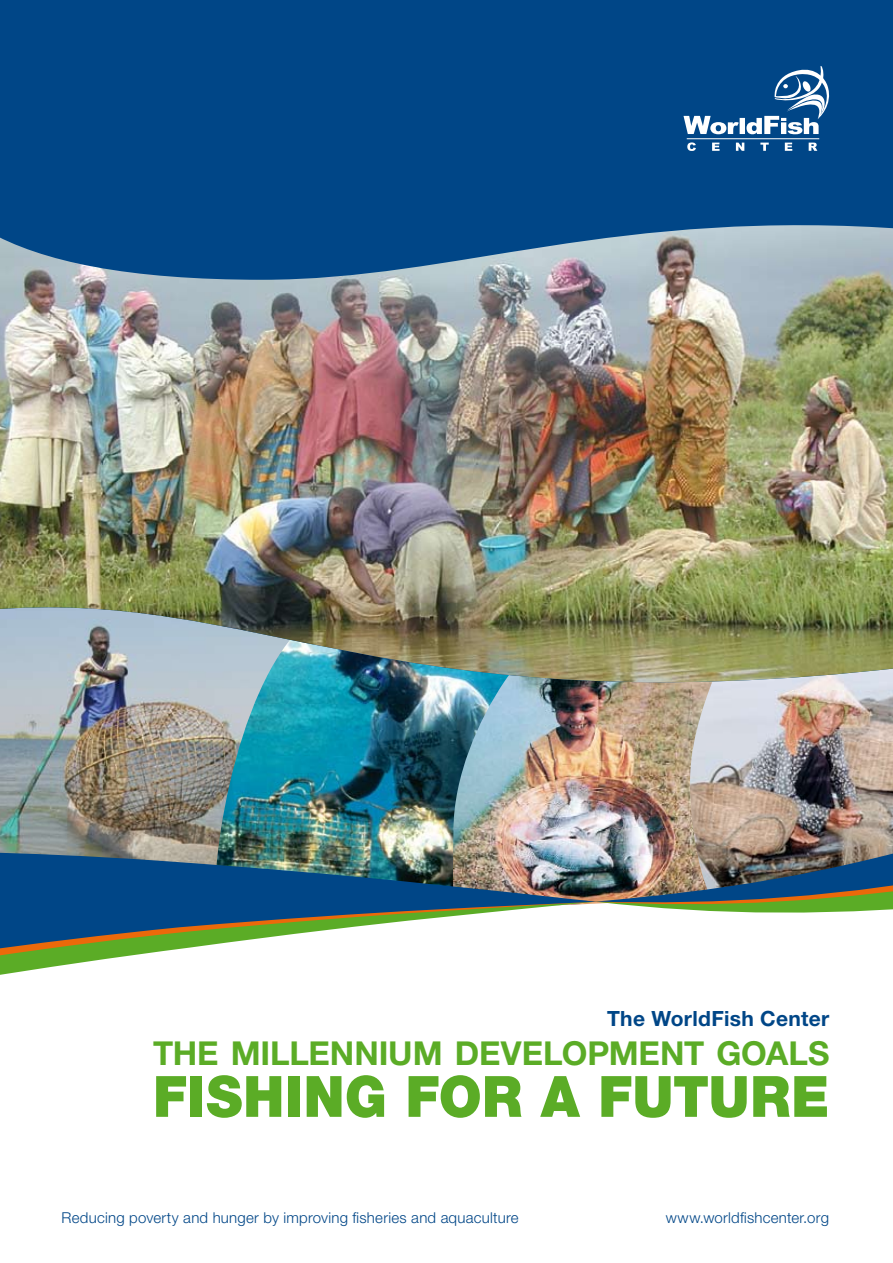
<style>
.page{position:relative;width:893px;height:1263px;background:#fff}
.page>*{position:absolute;margin:0;border:0;box-sizing:border-box;transform-origin:0 0}
.t1{font:900 57px "Helvetica Neue";letter-spacing:.005em;color:#5bac26;scale:.95 1}
.t2{font:700 33px "Helvetica Neue";letter-spacing:-.005em;color:#5bac26}
.t3{font:700 21px "Helvetica Neue";letter-spacing:.015em;color:#004687}
.t4{font:300 15px "Helvetica Neue";letter-spacing:.015em;color:#004687}
</style>
<div class="page">
<div style="left:0;top:0;width:893px;height:327px;background:#004687"></div>
<img style="left:0;top:727px;width:216px;height:119px">
<img style="left:216px;top:727px;width:236px;height:119px">
<img style="left:452px;top:727px;width:237px;height:119px">
<img style="left:689px;top:727px;width:204px;height:119px">
<img style="left:0;top:683px;width:893px;height:44px">
<img style="left:0;top:225px;width:893px;height:458px">
<hr style="left:687px;top:138px;width:132px;height:1px;background:#fff">
<svg style="left:683px;top:66px;width:147px;height:68px"></svg>
<svg style="left:687px;top:142px;width:130px;height:9px"></svg>
<img style="left:595px;top:846px;width:298px;height:67px">
<img style="left:0;top:846px;width:595px;height:129px">
<h3 class="t3" style="left:607px;top:1005px;width:224px">THE WORLDFISH CENTER</h3>
<h2 class="t2" style="left:153px;top:1033px;width:678px">THE MILLENNIUM DEVELOPMENT GOALS</h2>
<h1 class="t1" style="left:153px;top:1062px;width:713px">FISHING FOR A FUTURE</h1>
<p class="t4" style="left:62px;top:1208px;width:459px">Reducing poverty and hunger by improving fisheries and aquaculture</p>
<p class="t4" style="left:666px;top:1208px;width:165px">www.worldfishcenter.org</p>
</div>
